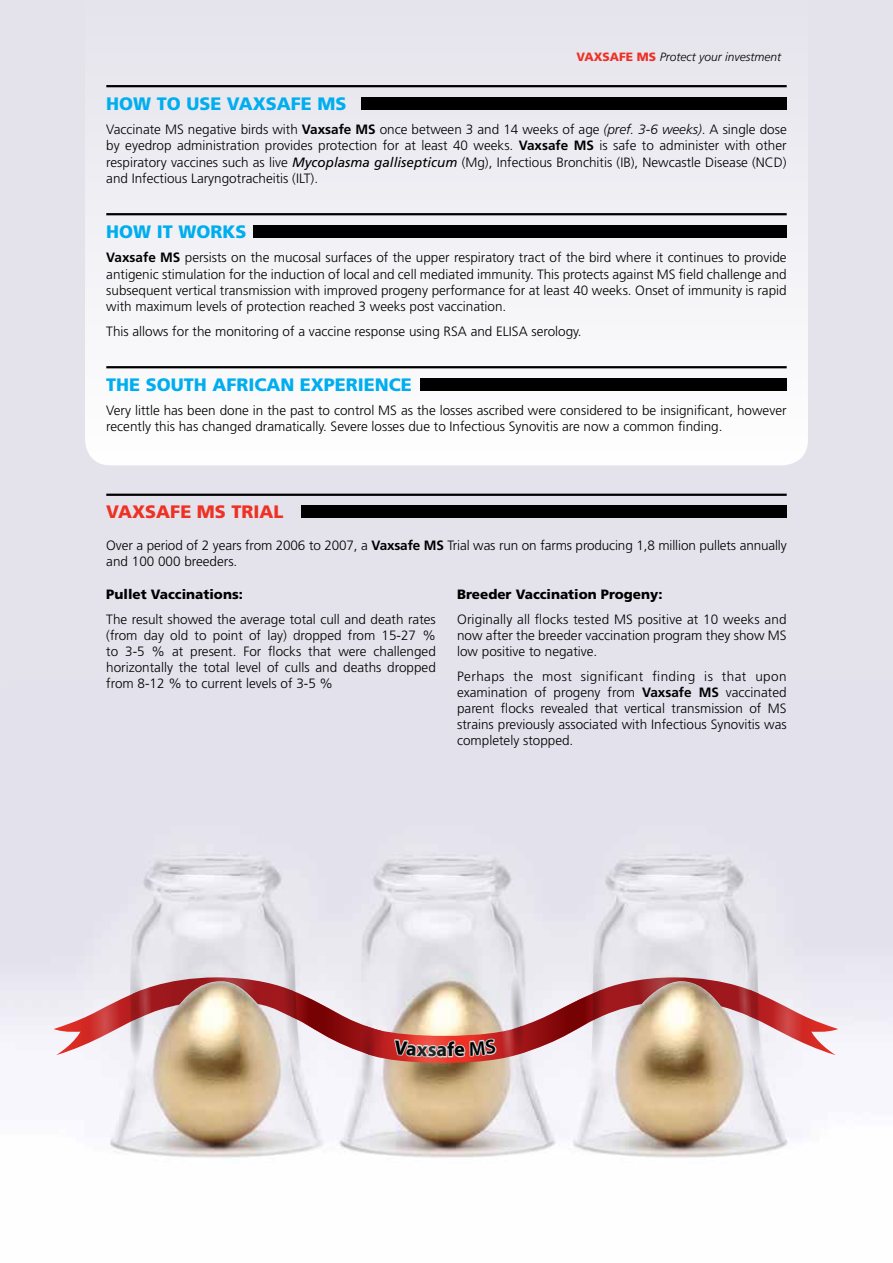
<style>
.page{position:relative;width:893px;height:1263px;background:#e4e2eb}
.page>*{position:absolute;margin:0;border:0;box-sizing:border-box;transform-origin:0 0}
.t1{font:700 20.1px "Myriad Pro";color:#000}
.t2{font:900 18px "Frutiger";color:#00aeef}
.t3{font:900 18px "Frutiger";color:#ee3124}
.t4{font:300 13.5px/16.2px "Frutiger";color:#000;text-align:justify}
.t5{font:900 13.5px "Frutiger";color:#000}
.t6{font:italic 300 12px "Frutiger";color:#000}
.s1{font-weight:900;font-style:normal;color:#ee3124}
.s2{font-weight:700}
.s3{font-style:italic}
.s4{font-weight:400;font-style:italic}
</style>
<div class="page">
<div style="left:0;top:999px;width:893px;height:264px;background:#fefefe"></div>
<svg style="left:85px;top:87px;width:723px;height:378px;fill:#f4f3f7"></svg>
<div style="left:362px;top:97px;width:425px;height:13px;background:#000"></div>
<hr style="left:106px;top:85px;width:681px;height:2px;background:#000">
<div style="left:253px;top:225px;width:534px;height:13px;background:#000"></div>
<hr style="left:106px;top:213px;width:681px;height:2px;background:#000">
<div style="left:420px;top:378px;width:367px;height:13px;background:#000"></div>
<hr style="left:106px;top:366px;width:681px;height:2px;background:#000">
<div style="left:301px;top:505px;width:486px;height:13px;background:#000"></div>
<hr style="left:106px;top:494px;width:681px;height:2px;background:#000">
<svg style="left:54px;top:855px;width:784px;height:326px"></svg>
<p class="t6" style="left:576px;top:50px;width:206px"><span class="s1">VAXSAFE MS</span> Protect your investment</p>
<h2 class="t2" style="left:106px;top:92px;width:242px">HOW TO USE VAXSAFE MS</h2>
<p class="t4" style="left:106px;top:121px;width:682px">Vaccinate MS negative birds with <span class="s2">Vaxsafe MS</span> once between 3 and 14 weeks of age <span class="s3">(pref. 3-6 weeks)</span>. A single dose by eyedrop administration provides protection for at least 40 weeks. <span class="s2">Vaxsafe MS</span> is safe to administer with other respiratory vaccines such as live <span class="s4">Mycoplasma gallisepticum</span> (Mg), Infectious Bronchitis (IB), Newcastle Disease (NCD) and Infectious Laryngotracheitis (ILT).</p>
<h2 class="t2" style="left:106px;top:220px;width:142px">HOW IT WORKS</h2>
<p class="t4" style="left:106px;top:250px;width:682px"><span class="s2">Vaxsafe MS</span> persists on the mucosal surfaces of the upper respiratory tract of the bird where it continues to provide antigenic stimulation for the induction of local and cell mediated immunity. This protects against MS field challenge and subsequent vertical transmission with improved progeny performance for at least 40 weeks. Onset of immunity is rapid with maximum levels of protection reached 3 weeks post vaccination.</p>
<p class="t4" style="left:106px;top:323px;width:477px">This allows for the monitoring of a vaccine response using RSA and ELISA serology.</p>
<h2 class="t2" style="left:106px;top:373px;width:307px">THE SOUTH AFRICAN EXPERIENCE</h2>
<p class="t4" style="left:106px;top:402px;width:682px">Very little has been done in the past to control MS as the losses ascribed were considered to be insignificant, however recently this has changed dramatically. Severe losses due to Infectious Synovitis are now a common finding.</p>
<h2 class="t3" style="left:106px;top:501px;width:179px">VAXSAFE MS TRIAL</h2>
<p class="t4" style="left:106px;top:537px;width:682px">Over a period of 2 years from 2006 to 2007, a <span class="s2">Vaxsafe MS</span> Trial was run on farms producing 1,8 million pullets annually and 100 000 breeders.</p>
<p class="t5" style="left:106px;top:586px;width:138px">Pullet Vaccinations:</p>
<p class="t4" style="left:106px;top:611px;width:331px">The result showed the average total cull and death rates (from day old to point of lay) dropped from 15-27 % to 3-5 % at present. For flocks that were challenged horizontally the total level of culls and deaths dropped from 8-12 % to current levels of 3-5 %</p>
<p class="t5" style="left:457px;top:586px;width:207px">Breeder Vaccination Progeny:</p>
<p class="t4" style="left:457px;top:611px;width:331px">Originally all flocks tested MS positive at 10 weeks and now after the breeder vaccination program they show MS low positive to negative.</p>
<p class="t4" style="left:457px;top:668px;width:331px">Perhaps the most significant finding is that upon examination of progeny from <span class="s2">Vaxsafe MS</span> vaccinated parent flocks revealed that vertical transmission of MS strains previously associated with Infectious Synovitis was completely stopped.</p>
<h1 class="t1" style="left:437px;top:1036px;width:12px">a</h1>
</div>
